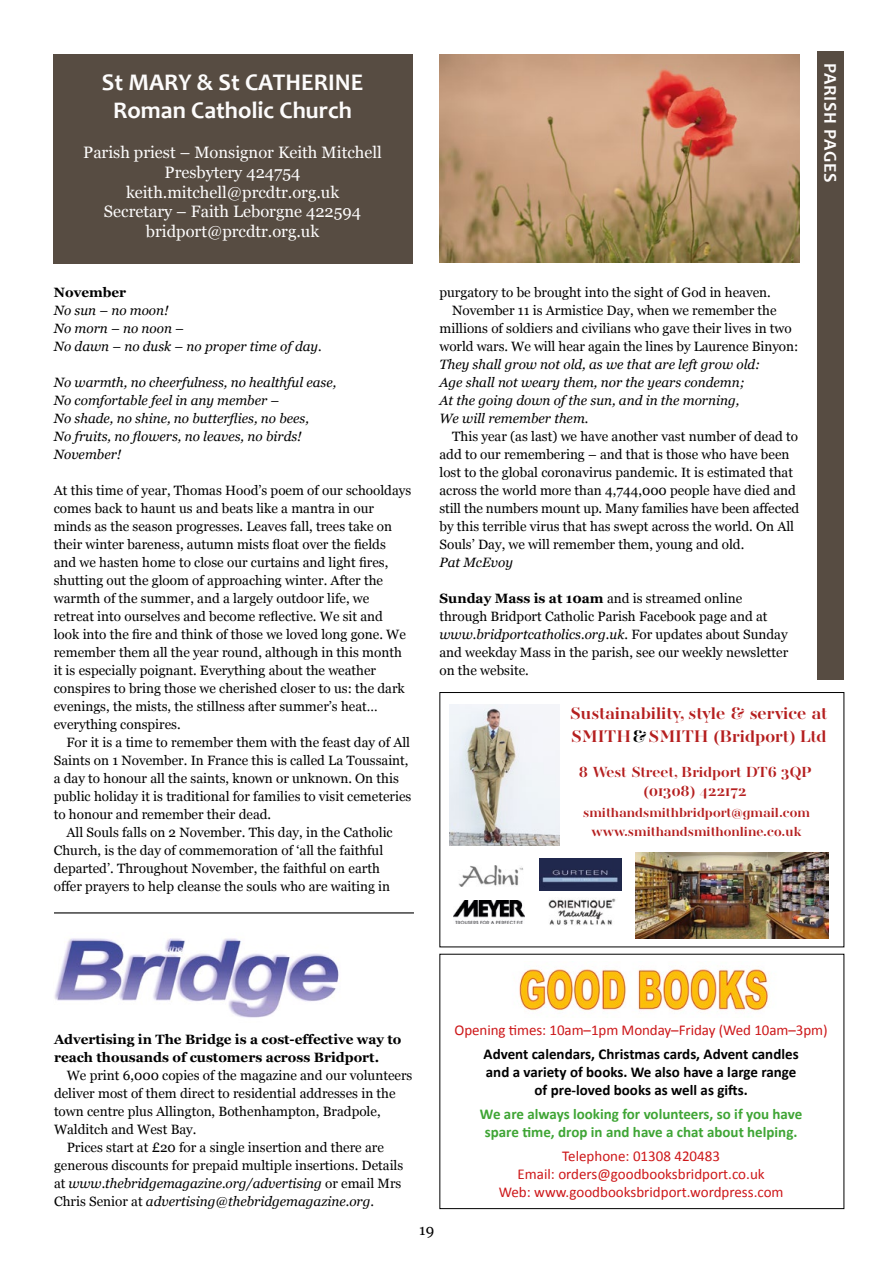
<style>
.page{position:relative;width:893px;height:1263px;background:#fff}
.page>*{position:absolute;margin:0;border:0;box-sizing:border-box;transform-origin:0 0}
.t1{font:700 24px/28.8px "Candara";color:#fdfcfc;text-align:center}
.t2{font:700 18px "Candara";letter-spacing:.04em;color:#fdfcfc}
.t3{font:700 17.25px "AW Conqueror Std Didot";color:#b51f1f}
.t4{font:16.5px/19.8px "Georgia";color:#fdfcfc;text-align:center}
.t5{font:15px/18px "Calibri";color:#cd1719;text-align:center}
.t6{font:700 15px/18px "Calibri";color:#000;text-align:center}
.t7{font:700 15px/18px "Calibri";color:#3fa535;text-align:center}
.t8{font:700 15px/18.9px "AW Conqueror Std Didot";color:#b51f1f;text-align:center}
.t9{font:15px "Georgia";color:#000}
.t10{font:13.5px/18px "Georgia";color:#000}
.t11{font:italic 13.5px/18px "Georgia";color:#000}
.t12{font:700 13.5px/18px "Georgia";color:#000}
.t13{font:700 13.5px "AW Conqueror Std Didot";color:#b51f1f}
.s1{font-weight:700}
.s2{font-style:italic}
.s3{color:#000}
.s4{font-style:normal}
</style>
<div class="page">
<div style="left:817px;top:51px;width:27px;height:629px;background:#574c42"></div>
<div style="left:53px;top:54px;width:360px;height:209px;background:#574c42"></div>
<hr style="left:54px;top:912px;width:360px;height:1px;background:#000">
<img style="left:439px;top:54px;width:360px;height:208px">
<img style="left:54px;top:938px;width:285px;height:80px">
<div style="left:439px;top:692px;width:405px;height:255px;border:1px solid #000"></div>
<img style="left:449px;top:704px;width:111px;height:142px">
<img style="left:636px;top:852px;width:192px;height:86px">
<img style="left:458px;top:865px;width:65px;height:21px">
<img style="left:540px;top:859px;width:82px;height:31px">
<img style="left:454px;top:900px;width:71px;height:24px">
<img style="left:548px;top:898px;width:68px;height:27px">
<div style="left:439px;top:954px;width:405px;height:255px;border:1px solid #000"></div>
<img style="left:519px;top:969px;width:250px;height:42px">
<h1 class="t1" style="left:102px;top:67px;width:263px">St MARY &amp; St CATHERINE<br>Roman Catholic Church</h1>
<p class="t4" style="left:83px;top:142px;width:300px">Parish priest – Monsignor Keith Mitchell<br>Presbytery 424754 keith.mitchell@prcdtr.org.uk<br>Secretary – Faith Leborgne 422594 bridport@prcdtr.org.uk</p>
<p class="t12" style="left:54px;top:283px;width:74px">November</p>
<p class="t11" style="left:54px;top:301px;width:269px">No sun – no moon!<br>No morn – no noon –<br>No dawn – no dusk – no proper time of day.</p>
<p class="t11" style="left:54px;top:373px;width:284px">No warmth, no cheerfulness, no healthful ease, No comfortable feel in any member –<br>No shade, no shine, no butterflies, no bees,<br>No fruits, no flowers, no leaves, no birds!<br>November!</p>
<p class="t10" style="left:54px;top:481px;width:359px">At this time of year, Thomas Hood’s poem of our schooldays comes back to haunt us and beats like a mantra in our minds as the season progresses. Leaves fall, trees take on their winter bareness, autumn mists float over the fields and we hasten home to close our curtains and light fires, shutting out the gloom of approaching winter. After the warmth of the summer, and a largely outdoor life, we retreat into ourselves and become reflective. We sit and look into the fire and think of those we loved long gone. We remember them all the year round, although in this month it is especially poignant. Everything about the weather conspires to bring those we cherished closer to us: the dark evenings, the mists, the stillness after summer’s heat… everything conspires.</p>
<p class="t10" style="left:54px;top:733px;width:359px;text-indent:13px">For it is a time to remember them with the feast day of All Saints on 1 November. In France this is called La Toussaint, a day to honour all the saints, known or unknown. On this public holiday it is traditional for families to visit cemeteries to honour and remember their dead.</p>
<p class="t10" style="left:54px;top:823px;width:340px;text-indent:13px">All Souls falls on 2 November. This day, in the Catholic Church, is the day of commemoration of ‘all the faithful departed’. Throughout November, the faithful on earth offer prayers to help cleanse the souls who are waiting in</p>
<h2 class="t2" style="left:841px;top:63px;width:121px;rotate:90deg">PARISH PAGES</h2>
<p class="t10" style="left:439px;top:283px;width:333px">purgatory to be brought into the sight of God in heaven.</p>
<p class="t10" style="left:452px;top:301px;width:326px">November 11 is Armistice Day, when we remember the</p>
<p class="t10" style="left:439px;top:319px;width:354px">millions of soldiers and civilians who gave their lives in two</p>
<p class="t10" style="left:439px;top:337px;width:360px">world wars. We will hear again the lines by Laurence Binyon:</p>
<p class="t11" style="left:439px;top:355px;width:322px">They shall grow not old, as we that are left grow old:<br>Age shall not weary them, nor the years condemn; At the going down of the sun, and in the morning, We will remember them.</p>
<p class="t10" style="left:439px;top:427px;width:361px;text-indent:13px">This year (as last) we have another vast number of dead to add to our remembering – and that is those who have been lost to the global coronavirus pandemic. It is estimated that across the world more than 4,744,000 people have died and still the numbers mount up. Many families have been affected by this terrible virus that has swept across the world. On All Souls’ Day, we will remember them, young and old.</p>
<p class="t11" style="left:439px;top:553px;width:75px">Pat McEvoy</p>
<p class="t10" style="left:439px;top:589px;width:350px"><span class="s1">Sunday Mass is at 10am</span> and is streamed online through Bridport Catholic Parish Facebook page and at <span class="s2">www.bridportcatholics.org.uk</span>. For updates about Sunday and weekday Mass in the parish, see our weekly newsletter on the website.</p>
<p class="t3" style="left:570px;top:705px;width:259px">Sustainability, style &amp; service at</p>
<p class="t3" style="left:571px;top:728px;width:257px">SMITH<span class="s3">&amp;</span>SMITH (Bridport) Ltd</p>
<p class="t8" style="left:579px;top:764px;width:234px">8 West Street, Bridport DT6 3QP (01308) 422172</p>
<p class="t13" style="left:591px;top:824px;width:212px">www.smithandsmithonline.co.uk</p>
<p class="t13" style="left:583px;top:806px;width:228px">smithandsmithbridport@gmail.com</p>
<p class="t12" style="left:54px;top:1030px;width:349px">Advertising in The Bridge is a cost-effective way to reach thousands of customers across Bridport.</p>
<p class="t10" style="left:67px;top:1066px;width:347px">We print 6,000 copies of the magazine and our volunteers</p>
<p class="t10" style="left:54px;top:1084px;width:343px">deliver most of them direct to residential addresses in the</p>
<p class="t10" style="left:54px;top:1102px;width:328px">town centre plus Allington, Bothenhampton, Bradpole,</p>
<p class="t10" style="left:54px;top:1120px;width:144px">Walditch and West Bay.</p>
<p class="t10" style="left:67px;top:1138px;width:319px">Prices start at £20 for a single insertion and there are</p>
<p class="t10" style="left:54px;top:1156px;width:351px">generous discounts for prepaid multiple insertions. Details</p>
<p class="t11" style="left:54px;top:1174px;width:349px"><span class="s4">at</span> www.thebridgemagazine.org/advertising <span class="s4">or email Mrs</span></p>
<p class="t11" style="left:54px;top:1192px;width:322px"><span class="s4">Chris Senior at</span> advertising@thebridgemagazine.org<span class="s4">.</span></p>
<p class="t9" style="left:419px;top:1219px;width:16px">19</p>
<p class="t5" style="left:455px;top:1020px;width:375px">Opening times: 10am–1pm Monday–Friday (Wed 10am–3pm)</p>
<p class="t6" style="left:484px;top:1044px;width:316px">Advent calendars, Christmas cards, Advent candles and a variety of books. We also have a large range of pre-loved books as well as gifts.</p>
<p class="t7" style="left:480px;top:1104px;width:324px">We are always looking for volunteers, so if you have spare time, drop in and have a chat about helping.</p>
<p class="t5" style="left:499px;top:1146px;width:286px">Telephone: 01308 420483<br>Email: orders@goodbooksbridport.co.uk<br>Web: www.goodbooksbridport.wordpress.com</p>
</div>
